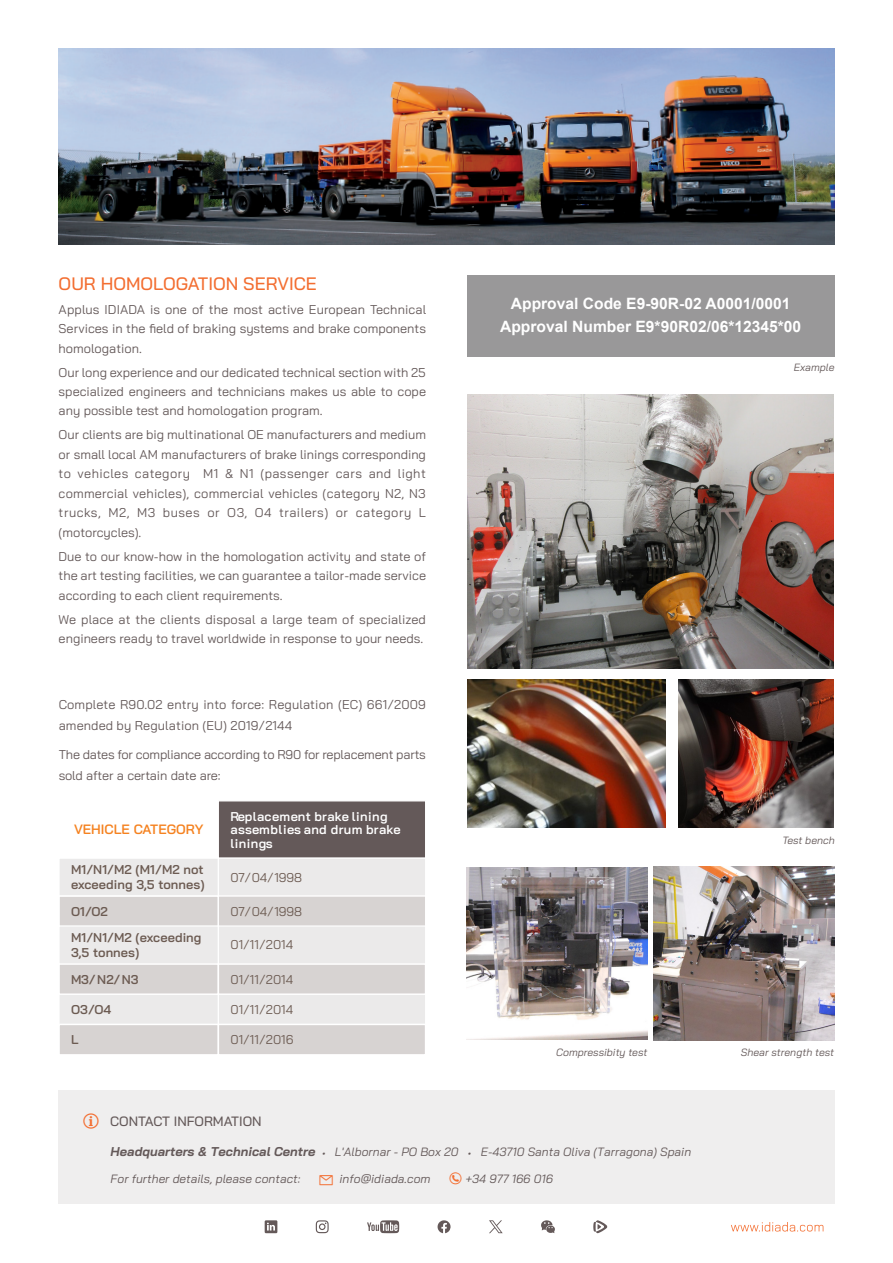
<style>
.page{position:relative;width:893px;height:1263px;background:#fff}
.page>*{position:absolute;margin:0;border:0;box-sizing:border-box;transform-origin:0 0}
.t1{font:500 18px "Bai Jamjuree";color:#f36e31}
.t2{font:700 15.6px/23.4px "Arial";color:#fff;text-align:center}
.t3{font:500 13.5px "Bai Jamjuree";color:#645959}
.t4{font:600 13.5px "Bai Jamjuree";color:#f58220}
.t5{font:12.75px/19.5px "Bai Jamjuree";color:#645959;text-align:justify}
.t6{font:600 12.75px/15.3px "Bai Jamjuree";letter-spacing:.005em;color:#6c5b52}
.t7{font:12.75px "Bai Jamjuree";letter-spacing:.005em;color:#6c5b52}
.t8{font:600 12.75px/13.5px "Bai Jamjuree";letter-spacing:.025em;color:#fff}
.t9{font:italic 12px "Bai Jamjuree";color:#645959}
.t10{font:italic 10.5px "Bai Jamjuree";color:#645959}
.s1{font-family:"Pictogrames Possitiu";font-weight:400;font-size:25.5px;color:#f36e31}
.s2{font-weight:700;font-size:12.75px}
.s3{font-family:"Pictogrames Possitiu";font-style:normal;font-size:20.1px;color:#f36e31}
</style>
<div class="page">
<img style="left:58px;top:48px;width:776px;height:197px">
<div style="left:467px;top:275px;width:367px;height:81px;background:#999899"></div>
<img style="left:467px;top:395px;width:366px;height:274px">
<img style="left:467px;top:679px;width:198px;height:149px">
<img style="left:678px;top:679px;width:155px;height:149px">
<img style="left:653px;top:867px;width:181px;height:174px">
<img style="left:467px;top:868px;width:180px;height:172px">
<div style="left:59px;top:1091px;width:775px;height:113px;background:#efeeee"></div>
<svg style="left:367px;top:1220px;width:32px;height:13px"></svg>
<svg style="left:265px;top:1220px;width:12px;height:13px"></svg>
<svg style="left:316px;top:1220px;width:12px;height:13px"></svg>
<svg style="left:541px;top:1220px;width:14px;height:13px"></svg>
<svg style="left:593px;top:1220px;width:14px;height:14px"></svg>
<svg style="left:437px;top:1220px;width:13px;height:13px"></svg>
<svg style="left:489px;top:1220px;width:13px;height:13px"></svg>
<svg style="left:731px;top:1222px;width:92px;height:10px"></svg>
<div style="left:218px;top:800px;width:208px;height:59px;background:#645959;border:1px solid #fff"></div>
<div style="left:58px;top:858px;width:161px;height:39px;background:#ebeaea;border:1px solid #fff"></div>
<div style="left:218px;top:858px;width:208px;height:39px;background:#ebeaea;border:1px solid #fff"></div>
<div style="left:58px;top:895px;width:161px;height:32px;background:#d7d3d2;border:2px solid #fff"></div>
<div style="left:218px;top:896px;width:208px;height:31px;background:#d7d3d2;border:1px solid #fff"></div>
<div style="left:58px;top:963px;width:161px;height:32px;background:#d7d3d2;border:2px solid #fff"></div>
<div style="left:218px;top:963px;width:208px;height:32px;background:#d7d3d2;border:2px solid #fff"></div>
<div style="left:58px;top:994px;width:161px;height:31px;background:#ebeaea;border:1px solid #fff"></div>
<div style="left:218px;top:994px;width:208px;height:31px;background:#ebeaea;border:1px solid #fff"></div>
<div style="left:58px;top:1024px;width:161px;height:32px;background:#d7d3d2;border:2px solid #fff"></div>
<div style="left:218px;top:1024px;width:208px;height:32px;background:#d7d3d2;border:2px solid #fff"></div>
<div style="left:58px;top:925px;width:161px;height:39px;background:#ebeaea;border:1px solid #fff"></div>
<div style="left:218px;top:925px;width:208px;height:39px;background:#ebeaea;border:1px solid #fff"></div>
<h1 class="t1" style="left:59px;top:273px;width:260px">OUR HOMOLOGATION SERVICE</h1>
<p class="t5" style="left:59px;top:299px;width:369px">Applus IDIADA is one of the most active European Technical Services in the field of braking systems and brake components homologation.</p>
<p class="t5" style="left:59px;top:362px;width:369px">Our long experience and our dedicated technical section with 25 specialized engineers and technicians makes us able to cope any possible test and homologation program.</p>
<p class="t5" style="left:59px;top:425px;width:369px">Our clients are big multinational OE manufacturers and medium or small local AM manufacturers of brake linings corresponding to vehicles category M1 &amp; N1 (passenger cars and light commercial vehicles), commercial vehicles (category N2, N3 trucks, M2, M3 buses or O3, O4 trailers) or category L (motorcycles).</p>
<p class="t5" style="left:59px;top:547px;width:369px">Due to our know-how in the homologation activity and state of the art testing facilities, we can guarantee a tailor-made service according to each client requirements.</p>
<p class="t5" style="left:59px;top:610px;width:369px">We place at the clients disposal a large team of specialized engineers ready to travel worldwide in response to your needs.</p>
<p class="t5" style="left:59px;top:694px;width:368px;line-height:21px">Complete R90.02 entry into force: Regulation (EC) 661/2009 amended by Regulation (EU) 2019/2144</p>
<p class="t5" style="left:59px;top:744px;width:369px;line-height:21px">The dates for compliance according to R90 for replacement parts sold after a certain date are:</p>
<p class="t4" style="left:74px;top:822px;width:131px">VEHICLE CATEGORY</p>
<p class="t8" style="left:230px;top:809px;width:172px">Replacement brake lining assemblies and drum brake linings</p>
<p class="t6" style="left:71px;top:862px;width:135px">M1/N1/M2 (M1/M2 not exceeding 3,5 tonnes)</p>
<p class="t7" style="left:230px;top:866px;width:73px">07/04/1998</p>
<p class="t6" style="left:71px;top:904px;width:38px">O1/O2</p>
<p class="t7" style="left:230px;top:900px;width:73px">07/04/1998</p>
<p class="t6" style="left:71px;top:930px;width:132px">M1/N1/M2 (exceeding<br>3,5 tonnes)</p>
<p class="t7" style="left:230px;top:934px;width:64px">01/11/2014</p>
<p class="t6" style="left:71px;top:972px;width:69px">M3/N2/N3</p>
<p class="t7" style="left:230px;top:968px;width:64px">01/11/2014</p>
<p class="t6" style="left:71px;top:1002px;width:42px">O3/O4</p>
<p class="t7" style="left:230px;top:999px;width:64px">01/11/2014</p>
<p class="t6" style="left:71px;top:1032px;width:9px">L</p>
<p class="t7" style="left:230px;top:1029px;width:65px">01/11/2016</p>
<p class="t3" style="left:83px;top:1114px;width:180px"><span class="s1">8</span> CONTACT INFORMATION</p>
<p class="t2" style="left:500px;top:292px;width:302px">Approval Code E9-90R-02 A0001/0001<br>Approval Number E9*90R02/06*12345*00</p>
<p class="t10" style="left:793px;top:359px;width:42px">Example</p>
<p class="t10" style="left:782px;top:831px;width:54px">Test bench</p>
<p class="t10" style="left:556px;top:1044px;width:93px">Compressibity test</p>
<p class="t10" style="left:740px;top:1044px;width:95px">Shear strength test</p>
<p class="t9" style="left:111px;top:1142px;width:582px"><span class="s2">Headquarters &amp; Technical Centre</span> • L'Albornar - PO Box 20 • E-43710 Santa Oliva (Tarragona) Spain</p>
<p class="t9" style="left:111px;top:1169px;width:444px">For further details, please contact: <span class="s3">5</span> info@idiada.com <span class="s3">6</span> +34 977 166 016</p>
</div>
